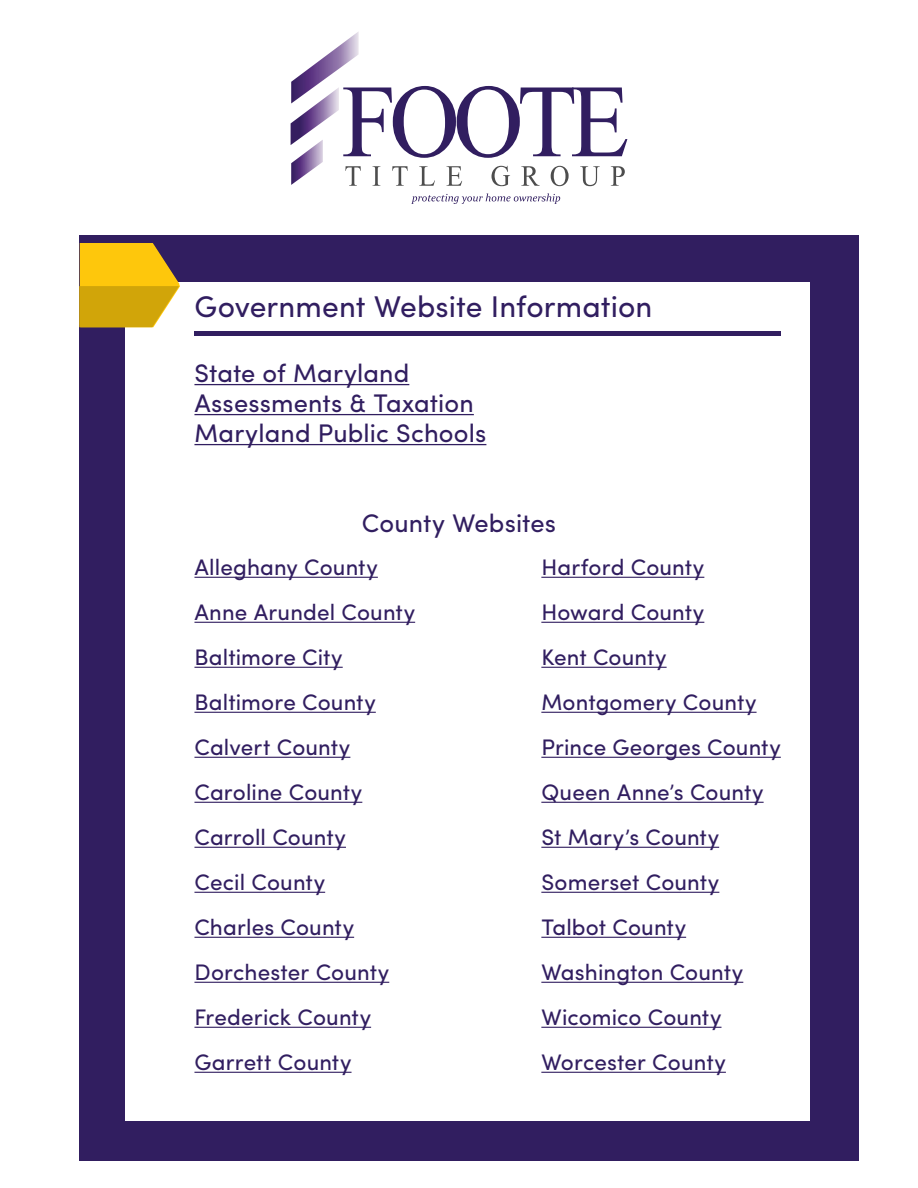
<style>
.page{position:relative;width:918px;height:1188px;background:#fff}
.page>*{position:absolute;margin:0;border:0;box-sizing:border-box;transform-origin:0 0}
.t1{font:30px "Sofia Pro";letter-spacing:.005em;color:#311e60}
.t2{font:25.5px "Sofia Pro";letter-spacing:.005em;color:#311e60}
.Paragraph_Style_2{font:22.5px "Sofia Pro";letter-spacing:.005em;color:#311e60}
</style>
<div class="page">
<svg style="left:345px;top:166px;width:16px;height:20px"></svg>
<svg style="left:373px;top:166px;width:7px;height:20px"></svg>
<svg style="left:392px;top:166px;width:16px;height:20px"></svg>
<svg style="left:419px;top:166px;width:16px;height:20px"></svg>
<svg style="left:447px;top:166px;width:15px;height:20px"></svg>
<svg style="left:492px;top:166px;width:18px;height:20px"></svg>
<svg style="left:521px;top:166px;width:19px;height:20px"></svg>
<svg style="left:551px;top:166px;width:18px;height:20px"></svg>
<svg style="left:580px;top:166px;width:20px;height:20px"></svg>
<svg style="left:611px;top:166px;width:14px;height:20px"></svg>
<svg style="left:343px;top:86px;width:284px;height:72px"></svg>
<img style="left:291px;top:32px;width:68px;height:71px">
<img style="left:291px;top:87px;width:48px;height:53px">
<img style="left:291px;top:140px;width:32px;height:45px">
<svg style="left:411px;top:193px;width:149px;height:11px"></svg>
<div style="left:79px;top:235px;width:780px;height:926px;background:#311e60"></div>
<div style="left:125px;top:282px;width:685px;height:838px;background:#fff"></div>
<svg style="left:79px;top:243px;width:101px;height:84px;background:#dcb020"></svg>
<hr style="left:194px;top:384px;width:215px;height:1px;background:#311e60">
<hr style="left:194px;top:414px;width:280px;height:1px;background:#311e60">
<hr style="left:194px;top:444px;width:292px;height:1px;background:#311e60">
<div style="left:194px;top:331px;width:587px;height:5px;background:#311e60"></div>
<hr style="left:194px;top:577px;width:184px;height:1px;background:#311e60">
<hr style="left:194px;top:622px;width:221px;height:1px;background:#311e60">
<hr style="left:194px;top:667px;width:149px;height:1px;background:#311e60">
<hr style="left:194px;top:712px;width:182px;height:1px;background:#311e60">
<hr style="left:194px;top:757px;width:156px;height:1px;background:#311e60">
<hr style="left:194px;top:802px;width:168px;height:1px;background:#311e60">
<hr style="left:194px;top:847px;width:152px;height:1px;background:#311e60">
<hr style="left:194px;top:892px;width:131px;height:1px;background:#311e60">
<hr style="left:194px;top:937px;width:160px;height:1px;background:#311e60">
<hr style="left:194px;top:982px;width:195px;height:1px;background:#311e60">
<hr style="left:194px;top:1027px;width:177px;height:1px;background:#311e60">
<hr style="left:194px;top:1072px;width:158px;height:1px;background:#311e60">
<hr style="left:541px;top:577px;width:163px;height:1px;background:#311e60">
<hr style="left:541px;top:622px;width:163px;height:1px;background:#311e60">
<hr style="left:541px;top:667px;width:126px;height:1px;background:#311e60">
<hr style="left:541px;top:712px;width:216px;height:1px;background:#311e60">
<hr style="left:541px;top:757px;width:240px;height:1px;background:#311e60">
<hr style="left:541px;top:802px;width:223px;height:1px;background:#311e60">
<hr style="left:541px;top:847px;width:178px;height:1px;background:#311e60">
<hr style="left:541px;top:892px;width:178px;height:1px;background:#311e60">
<hr style="left:541px;top:937px;width:145px;height:1px;background:#311e60">
<hr style="left:541px;top:982px;width:202px;height:1px;background:#311e60">
<hr style="left:541px;top:1027px;width:181px;height:1px;background:#311e60">
<hr style="left:541px;top:1072px;width:185px;height:1px;background:#311e60">
<p class="t1" style="left:194px;top:284px;width:460px">Government Website Information</p>
<p class="t2" style="left:194px;top:354px;width:216px">State of Maryland</p>
<p class="t2" style="left:194px;top:384px;width:281px">Assessments &amp; Taxation</p>
<p class="t2" style="left:194px;top:414px;width:293px">Maryland Public Schools</p>
<p class="t2" style="left:362px;top:504px;width:196px">County Websites</p>
<p class="Paragraph_Style_2" style="left:194px;top:550px;width:185px">Alleghany County</p>
<p class="Paragraph_Style_2" style="left:194px;top:595px;width:222px">Anne Arundel County</p>
<p class="Paragraph_Style_2" style="left:194px;top:640px;width:150px">Baltimore City</p>
<p class="Paragraph_Style_2" style="left:194px;top:685px;width:183px">Baltimore County</p>
<p class="Paragraph_Style_2" style="left:194px;top:730px;width:157px">Calvert County</p>
<p class="Paragraph_Style_2" style="left:194px;top:775px;width:169px">Caroline County</p>
<p class="Paragraph_Style_2" style="left:194px;top:820px;width:153px">Carroll County</p>
<p class="Paragraph_Style_2" style="left:194px;top:865px;width:132px">Cecil County</p>
<p class="Paragraph_Style_2" style="left:194px;top:910px;width:161px">Charles County</p>
<p class="Paragraph_Style_2" style="left:194px;top:955px;width:196px">Dorchester County</p>
<p class="Paragraph_Style_2" style="left:194px;top:1000px;width:178px">Frederick County</p>
<p class="Paragraph_Style_2" style="left:194px;top:1045px;width:159px">Garrett County</p>
<p class="Paragraph_Style_2" style="left:541px;top:550px;width:165px">Harford County</p>
<p class="Paragraph_Style_2" style="left:541px;top:595px;width:164px">Howard County</p>
<p class="Paragraph_Style_2" style="left:541px;top:640px;width:127px">Kent County</p>
<p class="Paragraph_Style_2" style="left:541px;top:685px;width:217px">Montgomery County</p>
<p class="Paragraph_Style_2" style="left:541px;top:730px;width:241px">Prince Georges County</p>
<p class="Paragraph_Style_2" style="left:541px;top:775px;width:224px">Queen Anne’s County</p>
<p class="Paragraph_Style_2" style="left:541px;top:820px;width:179px">St Mary’s County</p>
<p class="Paragraph_Style_2" style="left:541px;top:865px;width:180px">Somerset County</p>
<p class="Paragraph_Style_2" style="left:541px;top:910px;width:146px">Talbot County</p>
<p class="Paragraph_Style_2" style="left:541px;top:955px;width:203px">Washington County</p>
<p class="Paragraph_Style_2" style="left:541px;top:1000px;width:182px">Wicomico County</p>
<p class="Paragraph_Style_2" style="left:541px;top:1045px;width:186px">Worcester County</p>
</div>
